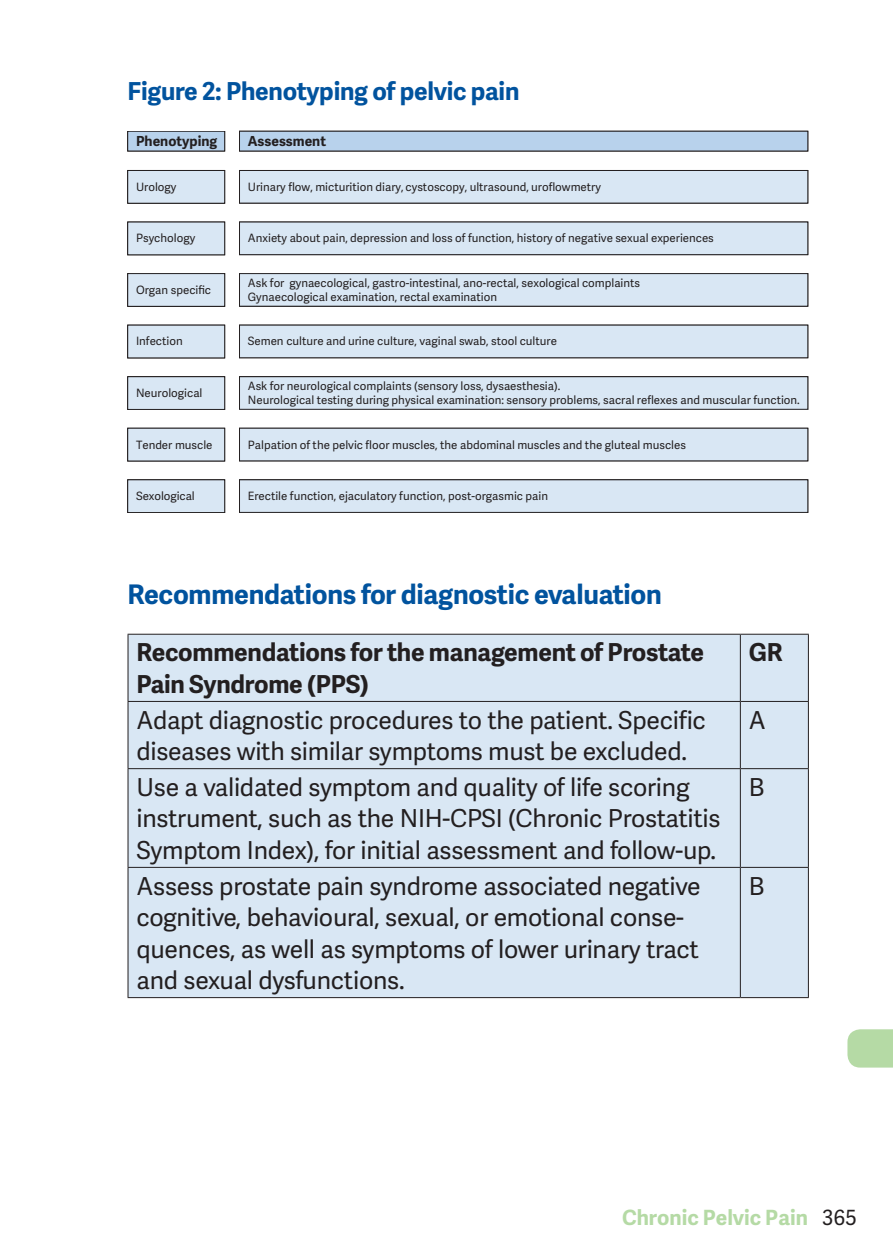
<style>
.page{position:relative;width:893px;height:1259px;background:#fff}
.page>*{position:absolute;margin:0;border:0;box-sizing:border-box;transform-origin:0 0}
.t1{font:700 27px "Adelle Sans";letter-spacing:-.01em;color:#01539e}
.t2{font:24.6px/31.5px "Adelle Sans";letter-spacing:-.01em;color:#231f20}
.t3{font:700 24.6px/31.5px "Adelle Sans";letter-spacing:-.01em;color:#231f20}
.t4{font:700 24.6px "Adelle Sans";letter-spacing:-.01em;color:#01539e}
.t5{font:700 21px "Adelle Sans";color:#b5daa5}
.t6{font:700 13.8px "Adelle Sans";color:#231f20}
.t7{font:11.4px/13.8px "Adelle Sans";color:#231f20}
.s1{font-weight:400;color:#231f20}
</style>
<div class="page">
<svg style="left:847px;top:1029px;width:46px;height:38px;background:#b8dba9"></svg>
<div style="left:129px;top:635px;width:679px;height:362px;background:#d9e7f4"></div>
<hr style="left:740px;top:634px;width:1px;height:67px;background:#231f20">
<hr style="left:740px;top:702px;width:1px;height:66px;background:#231f20">
<hr style="left:128px;top:768px;width:612px;height:1px;background:#231f20">
<hr style="left:740px;top:768px;width:69px;height:1px;background:#231f20">
<hr style="left:740px;top:769px;width:1px;height:98px;background:#231f20">
<hr style="left:128px;top:867px;width:612px;height:1px;background:#231f20">
<hr style="left:740px;top:867px;width:69px;height:1px;background:#231f20">
<hr style="left:740px;top:868px;width:1px;height:129px;background:#231f20">
<hr style="left:128px;top:997px;width:612px;height:1px;background:#231f20">
<hr style="left:740px;top:997px;width:69px;height:1px;background:#231f20">
<hr style="left:128px;top:701px;width:612px;height:1px;background:#231f20">
<hr style="left:740px;top:701px;width:69px;height:1px;background:#231f20">
<hr style="left:128px;top:634px;width:612px;height:1px;background:#231f20">
<hr style="left:127px;top:634px;width:2px;height:67px;background:#231f20">
<hr style="left:740px;top:634px;width:69px;height:1px;background:#231f20">
<hr style="left:808px;top:634px;width:1px;height:67px;background:#231f20">
<hr style="left:127px;top:702px;width:2px;height:66px;background:#231f20">
<hr style="left:808px;top:702px;width:1px;height:66px;background:#231f20">
<hr style="left:127px;top:769px;width:2px;height:98px;background:#231f20">
<hr style="left:808px;top:769px;width:1px;height:98px;background:#231f20">
<hr style="left:127px;top:868px;width:2px;height:129px;background:#231f20">
<hr style="left:808px;top:868px;width:1px;height:129px;background:#231f20">
<div style="left:128px;top:170px;width:97px;height:33px;background:#d9e7f4"></div>
<div style="left:128px;top:170px;width:97px;height:33px;border:1px solid #231f20"></div>
<div style="left:128px;top:222px;width:97px;height:33px;background:#d9e7f4"></div>
<div style="left:128px;top:274px;width:97px;height:32px;background:#d9e7f4"></div>
<div style="left:128px;top:273px;width:97px;height:33px;border:1px solid #231f20"></div>
<div style="left:128px;top:325px;width:97px;height:33px;background:#d9e7f4"></div>
<div style="left:128px;top:428px;width:97px;height:33px;background:#d9e7f4"></div>
<div style="left:128px;top:428px;width:97px;height:33px;border:1px solid #231f20"></div>
<div style="left:128px;top:131px;width:97px;height:20px;background:#b8d2ec"></div>
<div style="left:128px;top:131px;width:97px;height:20px;border:1px solid #231f20"></div>
<div style="left:239px;top:170px;width:569px;height:33px;background:#d9e7f4"></div>
<div style="left:239px;top:170px;width:569px;height:33px;border:1px solid #231f20"></div>
<div style="left:128px;top:377px;width:97px;height:32px;background:#d9e7f4"></div>
<div style="left:128px;top:376px;width:97px;height:33px;border:1px solid #231f20"></div>
<div style="left:239px;top:131px;width:569px;height:20px;background:#b8d2ec"></div>
<div style="left:239px;top:131px;width:569px;height:20px;border:1px solid #231f20"></div>
<div style="left:239px;top:222px;width:569px;height:33px;background:#d9e7f4"></div>
<div style="left:239px;top:222px;width:569px;height:33px;border:1px solid #231f20"></div>
<div style="left:239px;top:274px;width:569px;height:32px;background:#d9e7f4"></div>
<div style="left:239px;top:273px;width:569px;height:33px;border:1px solid #231f20"></div>
<div style="left:239px;top:325px;width:569px;height:33px;background:#d9e7f4"></div>
<div style="left:239px;top:325px;width:569px;height:33px;border:1px solid #231f20"></div>
<div style="left:239px;top:377px;width:569px;height:32px;background:#d9e7f4"></div>
<div style="left:239px;top:376px;width:569px;height:33px;border:1px solid #231f20"></div>
<div style="left:239px;top:428px;width:569px;height:33px;background:#d9e7f4"></div>
<div style="left:239px;top:428px;width:569px;height:33px;border:1px solid #231f20"></div>
<div style="left:128px;top:480px;width:97px;height:32px;background:#d9e7f4"></div>
<div style="left:128px;top:480px;width:97px;height:33px;border:1px solid #231f20"></div>
<div style="left:239px;top:480px;width:569px;height:32px;background:#d9e7f4"></div>
<h2 class="t4" style="left:128px;top:73px;width:393px">Figure 2: Phenotyping of pelvic pain</h2>
<p class="t6" style="left:136px;top:131px;width:83px">Phenotyping</p>
<p class="t7" style="left:136px;top:179px;width:42px">Urology</p>
<p class="t7" style="left:136px;top:231px;width:61px">Psychology</p>
<p class="t7" style="left:136px;top:282px;width:77px">Organ specific</p>
<p class="t7" style="left:136px;top:334px;width:48px">Infection</p>
<p class="t7" style="left:136px;top:386px;width:68px">Neurological</p>
<p class="t7" style="left:136px;top:437px;width:78px">Tender muscle</p>
<p class="t6" style="left:248px;top:131px;width:80px">Assessment</p>
<p class="t7" style="left:248px;top:179px;width:355px">Urinary flow, micturition diary, cystoscopy, ultrasound, uroflowmetry</p>
<p class="t7" style="left:248px;top:231px;width:468px">Anxiety about pain, depression and loss of function, history of negative sexual experiences</p>
<p class="t7" style="left:248px;top:275px;width:394px">Ask for gynaecological, gastro-intestinal, ano-rectal, sexological complaints<br>Gynaecological examination, rectal examination</p>
<p class="t7" style="left:248px;top:334px;width:311px">Semen culture and urine culture, vaginal swab, stool culture</p>
<p class="t7" style="left:248px;top:379px;width:553px">Ask for neurological complaints (sensory loss, dysaesthesia).<br>Neurological testing during physical examination: sensory problems, sacral reflexes and muscular function.</p>
<p class="t7" style="left:248px;top:437px;width:440px">Palpation of the pelvic floor muscles, the abdominal muscles and the gluteal muscles</p>
<p class="t7" style="left:136px;top:489px;width:60px">Sexological</p>
<p class="t7" style="left:248px;top:489px;width:302px">Erectile function, ejaculatory function, post-orgasmic pain</p>
<h1 class="t1" style="left:128px;top:574px;width:536px">Recommendations for diagnostic evaluation</h1>
<h2 class="t3" style="left:137px;top:636px;width:569px">Recommendations for the management of Prostate<br>Pain Syndrome (PPS)</h2>
<h2 class="t3" style="left:749px;top:636px;width:35px">GR</h2>
<h2 class="t2" style="left:137px;top:703px;width:571px">Adapt diagnostic procedures to the patient. Specific diseases with similar symptoms must be excluded.</h2>
<h2 class="t2" style="left:749px;top:703px;width:19px">A</h2>
<h2 class="t2" style="left:137px;top:770px;width:585px">Use a validated symptom and quality of life scoring instrument, such as the NIH-CPSI (Chronic Prostatitis<br>Symptom Index), for initial assessment and follow-up.</h2>
<h2 class="t2" style="left:749px;top:770px;width:17px">B</h2>
<h2 class="t2" style="left:137px;top:869px;width:566px">Assess prostate pain syndrome associated negative cognitive, behavioural, sexual, or emotional conse&shy;quences, as well as symptoms of lower urinary tract and sexual dysfunctions.</h2>
<h2 class="t2" style="left:749px;top:869px;width:17px">B</h2>
<h3 class="t5" style="left:622px;top:1202px;width:236px">Chronic Pelvic Pain <span class="s1">365</span></h3>
</div>
